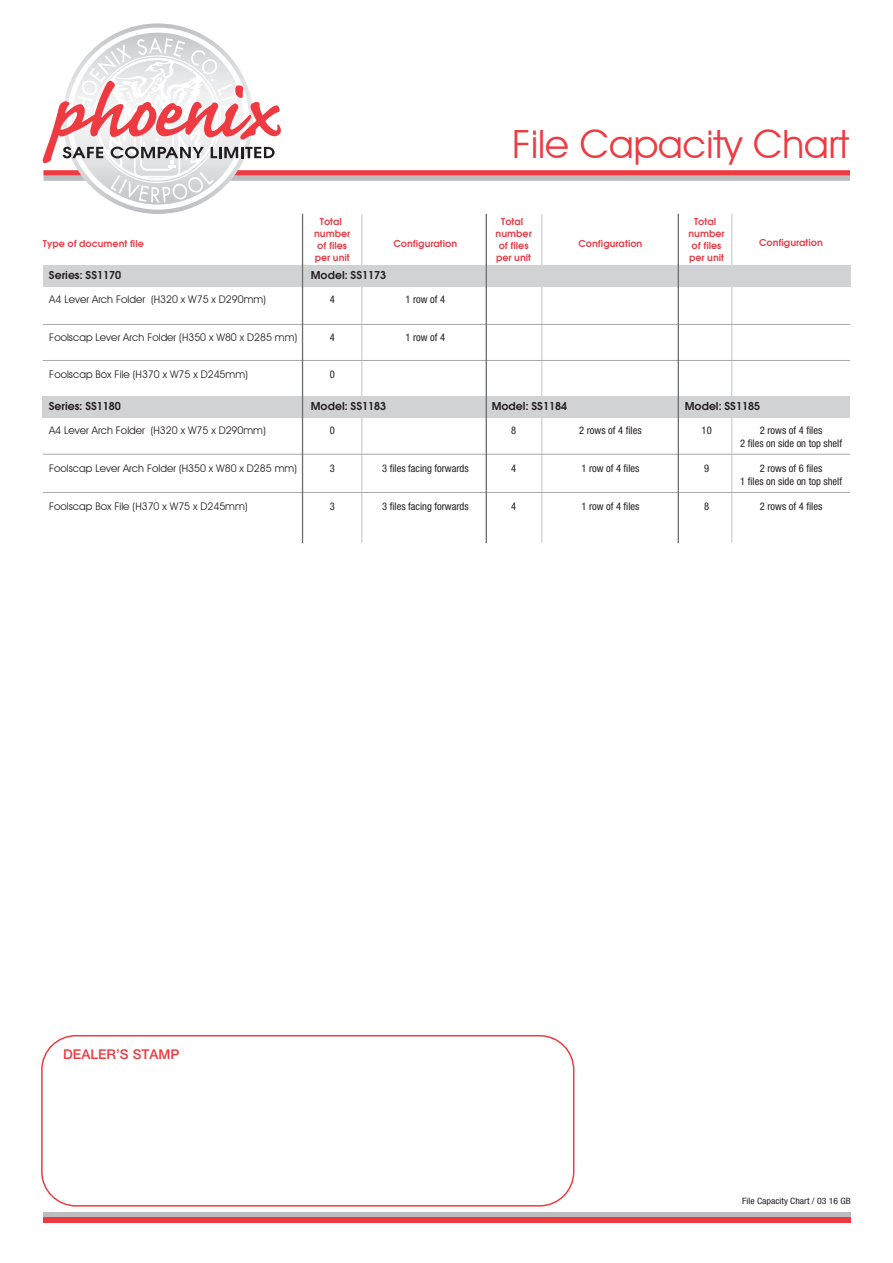
<style>
.page{position:relative;width:893px;height:1263px;background:#fff}
.page>*{position:absolute;margin:0;border:0;box-sizing:border-box;transform-origin:0 0}
.t1{font:39px "Avant Garde IT Cby BT";color:#ee3a41}
.t2{font:500 13.5px "Helvetica Neue";color:#ee3a41}
.t3{font:600 12px "Avant Garde ITC";color:#231f20}
.t4{font:10.5px "Avant Garde IT Cby BT";color:#231f20}
.t5{font:condensed 10.5px/12.6px "Helvetica Neue";color:#231f20;text-align:center}
.t6{font:600 10.5px/12px "Avant Garde ITC";color:#e63e48;text-align:center}
.t7{font:condensed 8.7px "Helvetica Neue";color:#231f20;scale:1.11 1}
</style>
<div class="page">
<hr style="left:361px;top:214px;width:1px;height:329px;background:#d1d2d4">
<hr style="left:541px;top:214px;width:1px;height:329px;background:#d1d2d4">
<hr style="left:731px;top:214px;width:1px;height:329px;background:#d1d2d4">
<svg style="left:43px;top:28px;width:807px;height:182px"></svg>
<hr style="left:43px;top:324px;width:807px;height:1px;background:#a8a9ad">
<hr style="left:43px;top:360px;width:807px;height:1px;background:#a8a9ad">
<div style="left:43px;top:1212px;width:808px;height:5px;background:#bcbdc0"></div>
<div style="left:43px;top:1217px;width:808px;height:6px;background:#ee3a41"></div>
<div style="left:43px;top:265px;width:807px;height:22px;background:#d1d2d4"></div>
<hr style="left:43px;top:492px;width:807px;height:1px;background:#a8a9ad">
<hr style="left:43px;top:454px;width:807px;height:1px;background:#a8a9ad">
<div style="left:43px;top:396px;width:807px;height:21px;background:#d1d2d4"></div>
<hr style="left:302px;top:214px;width:1px;height:329px;background:#6c6d70">
<hr style="left:486px;top:214px;width:1px;height:329px;background:#6c6d70">
<hr style="left:678px;top:214px;width:1px;height:329px;background:#6c6d70">
<div style="left:41px;top:1035px;width:533px;height:171px;border:2px solid #ee3a41;border-radius:34px"></div>
<h1 class="t1" style="left:512px;top:121px;width:339px">File Capacity Chart</h1>
<p class="t6" style="left:43px;top:238px;width:102px">Type of document file</p>
<p class="t6" style="left:314px;top:216px;width:38px">Total number of files per unit</p>
<p class="t6" style="left:393px;top:238px;width:65px">Configuration</p>
<p class="t6" style="left:496px;top:216px;width:38px">Total number of files per unit</p>
<p class="t6" style="left:579px;top:238px;width:65px">Configuration</p>
<p class="t6" style="left:688px;top:216px;width:38px">Total number of files per unit</p>
<p class="t6" style="left:759px;top:237px;width:65px">Configuration</p>
<p class="t3" style="left:49px;top:268px;width:74px">Series: SS1170</p>
<p class="t3" style="left:311px;top:268px;width:77px">Model: SS1173</p>
<p class="t4" style="left:49px;top:293px;width:218px">A4 Lever Arch Folder (H320 x W75 x D290mm)</p>
<p class="t4" style="left:49px;top:330px;width:249px">Foolscap Lever Arch Folder (H350 x W80 x D285 mm)</p>
<p class="t4" style="left:49px;top:368px;width:200px">Foolscap Box File (H370 x W75 x D245mm)</p>
<p class="t5" style="left:330px;top:293px;width:7px">4</p>
<p class="t5" style="left:330px;top:330px;width:7px">4</p>
<p class="t5" style="left:330px;top:368px;width:7px">0</p>
<p class="t5" style="left:406px;top:293px;width:41px">1 row of 4</p>
<p class="t5" style="left:406px;top:330px;width:41px">1 row of 4</p>
<p class="t3" style="left:49px;top:399px;width:74px">Series: SS1180</p>
<p class="t3" style="left:311px;top:399px;width:77px">Model: SS1183</p>
<p class="t3" style="left:492px;top:399px;width:77px">Model: SS1184</p>
<p class="t3" style="left:685px;top:399px;width:77px">Model: SS1185</p>
<p class="t4" style="left:49px;top:424px;width:218px">A4 Lever Arch Folder (H320 x W75 x D290mm)</p>
<p class="t4" style="left:49px;top:462px;width:249px">Foolscap Lever Arch Folder (H350 x W80 x D285 mm)</p>
<p class="t4" style="left:49px;top:500px;width:200px">Foolscap Box File (H370 x W75 x D245mm)</p>
<p class="t5" style="left:330px;top:424px;width:7px">0</p>
<p class="t5" style="left:330px;top:462px;width:7px">3</p>
<p class="t5" style="left:330px;top:500px;width:7px">3</p>
<p class="t5" style="left:382px;top:462px;width:88px">3 files facing forwards</p>
<p class="t5" style="left:382px;top:500px;width:88px">3 files facing forwards</p>
<p class="t5" style="left:511px;top:424px;width:7px">8</p>
<p class="t5" style="left:511px;top:462px;width:7px">4</p>
<p class="t5" style="left:511px;top:500px;width:7px">4</p>
<p class="t5" style="left:579px;top:424px;width:64px">2 rows of 4 files</p>
<p class="t5" style="left:581px;top:462px;width:60px">1 row of 4 files</p>
<p class="t5" style="left:581px;top:500px;width:60px">1 row of 4 files</p>
<p class="t5" style="left:702px;top:424px;width:12px">10</p>
<p class="t5" style="left:704px;top:462px;width:7px">9</p>
<p class="t5" style="left:704px;top:500px;width:7px">8</p>
<p class="t5" style="left:740px;top:424px;width:103px">2 rows of 4 files<br>2 files on side on top shelf</p>
<p class="t5" style="left:740px;top:462px;width:103px">2 rows of 6 files<br>1 files on side on top shelf</p>
<p class="t5" style="left:760px;top:500px;width:64px">2 rows of 4 files</p>
<p class="t2" style="left:63px;top:1046px;width:118px">DEALER’S STAMP</p>
<p class="t7" style="left:742px;top:1196px;width:99px">File Capacity Chart / 03 16 GB</p>
</div>
